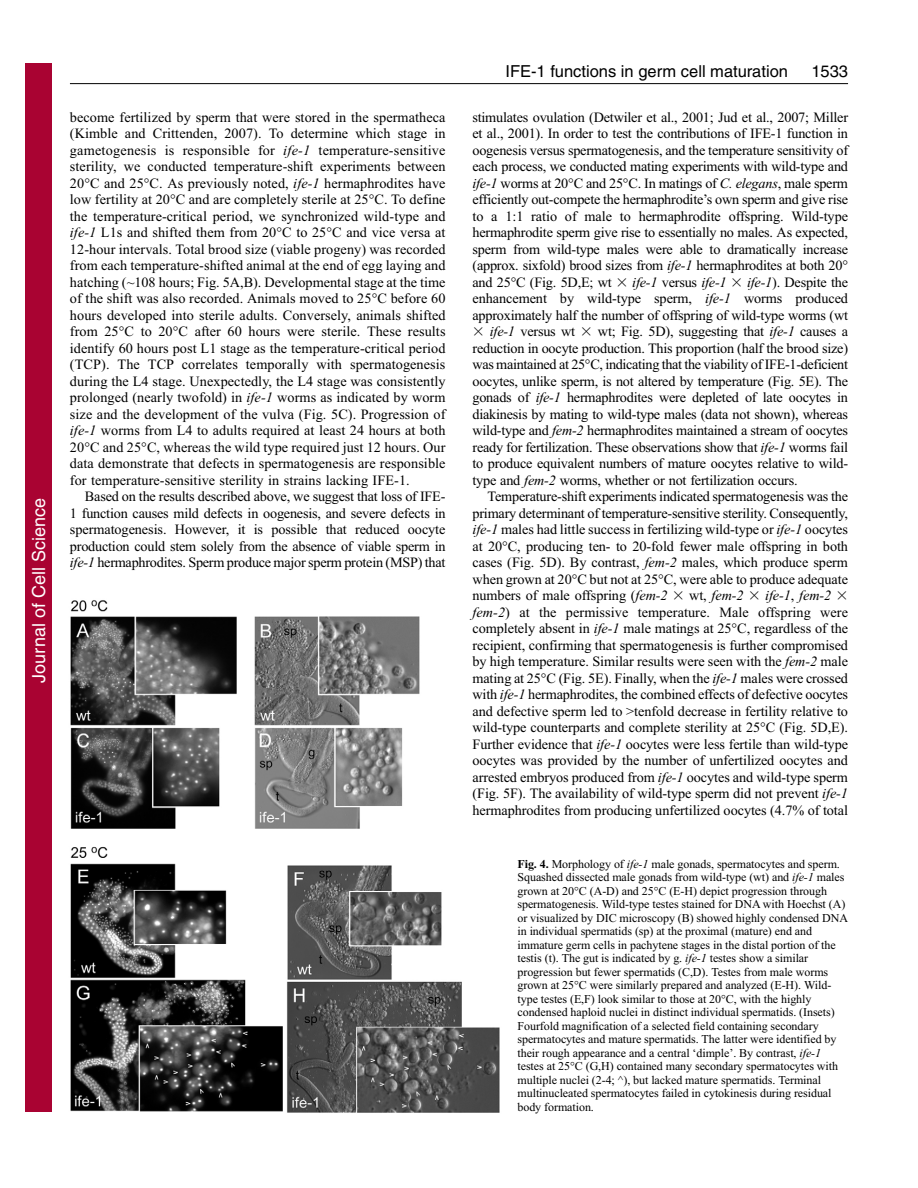
<style>
.page{position:relative;width:918px;height:1188px;background:#fff}
.page>*{position:absolute;margin:0;border:0;box-sizing:border-box;transform-origin:0 0}
.t1{font:18px "Helvetica";color:#fff}
.t2{font:16.5px "Helvetica";color:#000}
.t3{font:14.25px/16.5px "Times New Roman";letter-spacing:-.005em;color:#000;text-align:justify}
.t4{font:italic 14.25px "Times New Roman";letter-spacing:-.015em;color:#000}
.t5{font:12px/13.5px "Times New Roman";letter-spacing:-.005em;color:#000}
.s1{font-style:italic}
.s2{font-style:normal}
.s3{font-weight:700}
</style>
<div class="page">
<hr style="left:70px;top:83px;width:778px;height:1px;background:#000">
<img style="left:70px;top:600px;width:430px;height:513px">
<div style="left:26px;top:64px;width:26px;height:1048px;background:#a90332"></div>
<p class="t1" style="left:28px;top:683px;width:186px;rotate:-90deg">Journal of Cell Science</p>
<p class="t3" style="left:70px;top:110px;width:377px">become fertilized by sperm that were stored in the spermatheca (Kimble and Crittenden, 2007). To determine which stage in gametogenesis is responsible for <span class="s1">ife-1</span> temperature-sensitive sterility, we conducted temperature-shift experiments between 20°C and 25°C. As previously noted, <span class="s1">ife-1</span> hermaphrodites have low fertility at 20°C and are completely sterile at 25°C. To define the temperature-critical period, we synchronized wild-type and <span class="s1">ife-1</span> L1s and shifted them from 20°C to 25°C and vice versa at 12-hour intervals. Total brood size (viable progeny) was recorded from each temperature-shifted animal at the end of egg laying and hatching (~108 hours; Fig. 5A,B). Developmental stage at the time of the shift was also recorded. Animals moved to 25°C before 60 hours developed into sterile adults. Conversely, animals shifted from 25°C to 20°C after 60 hours were sterile. These results identify 60 hours post L1 stage as the temperature-critical period (TCP). The TCP correlates temporally with spermatogenesis during the L4 stage. Unexpectedly, the L4 stage was consistently prolonged (nearly twofold) in <span class="s1">ife-1</span> worms as indicated by worm size and the development of the vulva (Fig. 5C). Progression of <span class="s1">ife-1</span> worms from L4 to adults required at least 24 hours at both 20°C and 25°C, whereas the wild type required just 12 hours. Our data demonstrate that defects in spermatogenesis are responsible for temperature-sensitive sterility in strains lacking IFE-1.</p>
<p class="t3" style="left:70px;top:489px;width:377px;text-indent:15px">Based on the results described above, we suggest that loss of IFE-1 function causes mild defects in oogenesis, and severe defects in spermatogenesis. However, it is possible that reduced oocyte production could stem solely from the absence of viable sperm in <span class="s1">ife-1</span> hermaphrodites. Sperm produce major sperm protein (MSP) that</p>
<p class="t2" style="left:505px;top:65px;width:284px">IFE-1 functions in germ cell maturation</p>
<p class="t2" style="left:811px;top:65px;width:38px">1533</p>
<p class="t3" style="left:472px;top:110px;width:377px">stimulates ovulation (Detwiler et al., 2001; Jud et al., 2007; Miller et al., 2001). In order to test the contributions of IFE-1 function in oogenesis versus spermatogenesis, and the temperature sensitivity of each process, we conducted mating experiments with wild-type and <span class="s1">ife-1</span> worms at 20°C and 25°C. In matings of <span class="s1">C. elegans</span>, male sperm efficiently out-compete the hermaphrodite’s own sperm and give rise to a 1:1 ratio of male to hermaphrodite offspring. Wild-type hermaphrodite sperm give rise to essentially no males. As expected, sperm from wild-type males were able to dramatically increase (approx. sixfold) brood sizes from <span class="s1">ife-1</span> hermaphrodites at both 20° and 25°C (Fig. 5D,E; wt</p>
<p class="t4" style="left:632px;top:277px;width:96px">ife-1 <span class="s2">versus</span> ife-1</p>
<p class="t3" style="left:747px;top:275px;width:102px"><span class="s1">ife-1</span>). Despite the</p>
<p class="t3" style="left:472px;top:291px;width:377px">enhancement by wild-type sperm, <span class="s1">ife-1</span> worms produced</p>
<p class="t3" style="left:472px;top:308px;width:377px">approximately half the number of offspring of wild-type worms (wt</p>
<p class="t3" style="left:490px;top:324px;width:87px"><span class="s1">ife-1</span> versus wt</p>
<p class="t3" style="left:472px;top:324px;width:377px;text-indent:125px">wt; Fig. 5D), suggesting that <span class="s1">ife-1</span> causes a reduction in oocyte production. This proportion (half the brood size) was maintained at 25°C, indicating that the viability of IFE-1-deficient oocytes, unlike sperm, is not altered by temperature (Fig. 5E). The gonads of <span class="s1">ife-1</span> hermaphrodites were depleted of late oocytes in diakinesis by mating to wild-type males (data not shown), whereas wild-type and <span class="s1">fem-2</span> hermaphrodites maintained a stream of oocytes ready for fertilization. These observations show that <span class="s1">ife-1</span> worms fail to produce equivalent numbers of mature oocytes relative to wild&shy;type and <span class="s1">fem-2</span> worms, whether or not fertilization occurs.</p>
<p class="t3" style="left:472px;top:489px;width:377px;text-indent:15px">Temperature-shift experiments indicated spermatogenesis was the primary determinant of temperature-sensitive sterility. Consequently, <span class="s1">ife-1</span> males had little success in fertilizing wild-type or <span class="s1">ife-1</span> oocytes at 20°C, producing ten- to 20-fold fewer male offspring in both cases (Fig. 5D). By contrast, <span class="s1">fem-2</span> males, which produce sperm when grown at 20°C but not at 25°C, were able to produce adequate numbers of male offspring (<span class="s1">fem-2</span></p>
<p class="t3" style="left:472px;top:588px;width:377px;text-align:left;text-indent:293px"><span class="s1">ife-1</span>, <span class="s1">fem-2 fem-2</span>) at the permissive temperature. Male offspring were completely absent in <span class="s1">ife-1</span> male matings at 25°C, regardless of the recipient, confirming that spermatogenesis is further compromised by high temperature. Similar results were seen with the <span class="s1">fem-2</span> male mating at 25°C (Fig. 5E). Finally, when the <span class="s1">ife-1</span> males were crossed with <span class="s1">ife-1</span> hermaphrodites, the combined effects of defective oocytes and defective sperm led to &gt;tenfold decrease in fertility relative to wild-type counterparts and complete sterility at 25°C (Fig. 5D,E).<br>Further evidence that <span class="s1">ife-1</span> oocytes were less fertile than wild-type oocytes was provided by the number of unfertilized oocytes and arrested embryos produced from <span class="s1">ife-1</span> oocytes and wild-type sperm (Fig. 5F). The availability of wild-type sperm did not prevent <span class="s1">ife-1 </span>hermaphrodites from producing unfertilized oocytes (4.7% of total</p>
<p class="t4" style="left:689px;top:590px;width:56px"><span class="s2">wt,</span> fem-2</p>
<p class="t5" style="left:517px;top:858px;width:332px"><span class="s3">Fig. 4.</span> Morphology of <span class="s1">ife-1</span> male gonads, spermatocytes and sperm.<br>Squashed dissected male gonads from wild-type (wt) and <span class="s1">ife-1</span> males grown at 20°C (A-D) and 25°C (E-H) depict progression through spermatogenesis. Wild-type testes stained for DNA with Hoechst (A) or visualized by DIC microscopy (B) showed highly condensed DNA in individual spermatids (sp) at the proximal (mature) end and immature germ cells in pachytene stages in the distal portion of the testis (t). The gut is indicated by g. <span class="s1">ife-1</span> testes show a similar progression but fewer spermatids (C,D). Testes from male worms grown at 25°C were similarly prepared and analyzed (E-H). Wild&shy;type testes (E,F) look similar to those at 20°C, with the highly condensed haploid nuclei in distinct individual spermatids. (Insets)<br>Fourfold magnification of a selected field containing secondary spermatocytes and mature spermatids. The latter were identified by their rough appearance and a central ‘dimple’. By contrast, <span class="s1">ife-1 </span>testes at 25°C (G,H) contained many secondary spermatocytes with multiple nuclei (2-4; ^), but lacked mature spermatids. Terminal multinucleated spermatocytes failed in cytokinesis during residual body formation.</p>
</div>
